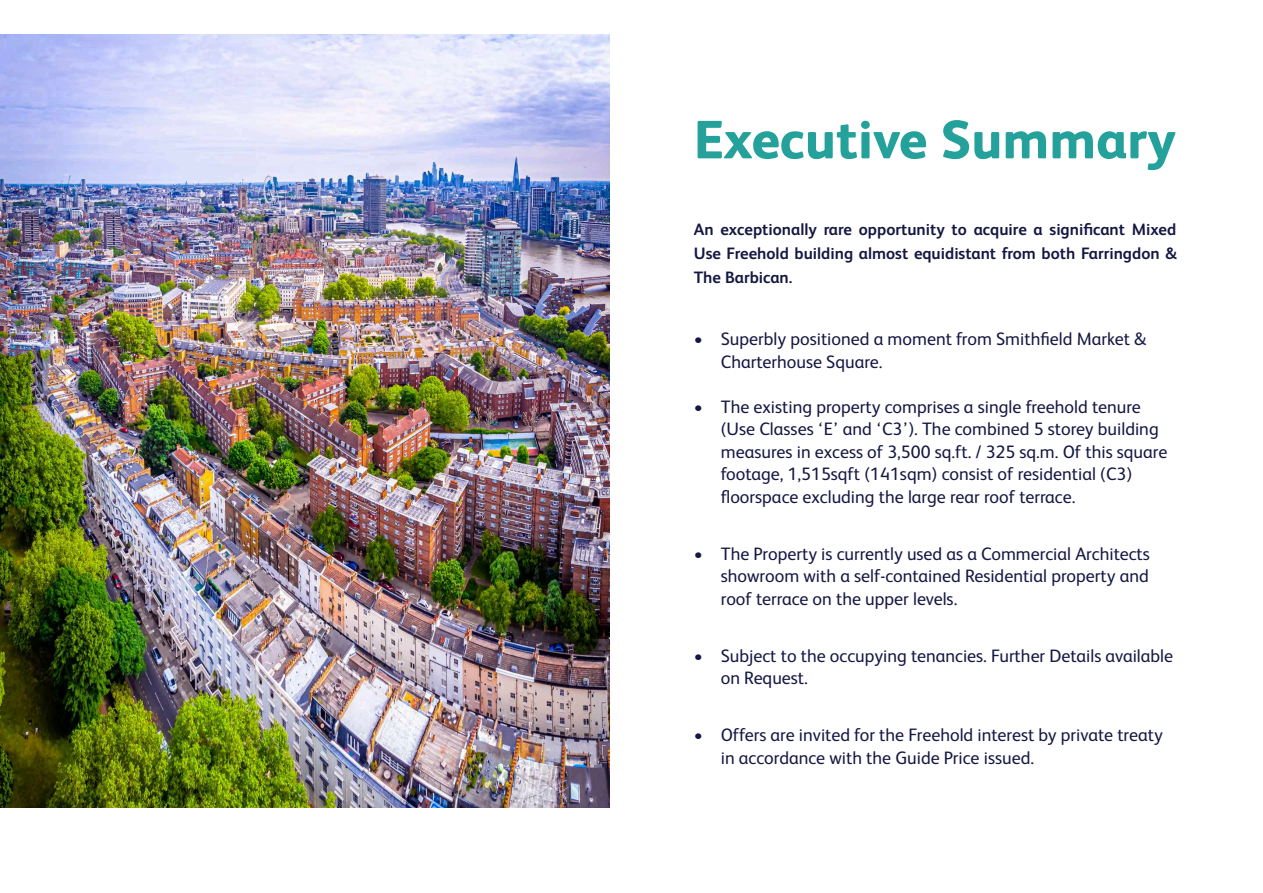
<style>
.page{position:relative;width:1263px;height:893px;background:#fff}
.page>*{position:absolute;margin:0;border:0;box-sizing:border-box;transform-origin:0 0}
.t1{font:800 54px "FS Albert";color:#24a19a}
.t2{font:18px/22.5px "FS Albert";color:#151742}
.t3{font:700 16.5px/24px "FS Albert";color:#151742;text-align:justify}
</style>
<div class="page">
<hr style="left:0;top:807px;width:1px;height:86px;background:#151742">
<img style="left:0;top:34px;width:610px;height:773px">
<h1 class="t1" style="left:694px;top:117px;width:484px">Executive Summary</h1>
<p class="t3" style="left:694px;top:218px;width:484px">An exceptionally rare opportunity to acquire a significant Mixed Use Freehold building almost equidistant from both Farringdon &amp; The Barbican.</p>
<p class="t2" style="left:721px;top:329px;width:427px;text-indent:-27px">• Superbly positioned a moment from Smithfield Market &amp;<br>Charterhouse Square.</p>
<p class="t2" style="left:721px;top:396px;width:448px;text-indent:-27px">• The existing property comprises a single freehold tenure (Use Classes ‘E’ and ‘C3’). The combined 5 storey building measures in excess of 3,500 sq.ft. / 325 sq.m. Of this square footage, 1,515sqft (141sqm) consist of residential (C3) floorspace excluding the large rear roof terrace.</p>
<p class="t2" style="left:721px;top:543px;width:431px;text-align:justify;text-indent:-27px">• The Property is currently used as a Commercial Architects showroom with a self-contained Residential property and roof terrace on the upper levels.</p>
<p class="t2" style="left:721px;top:645px;width:454px;text-indent:-27px">• Subject to the occupying tenancies. Further Details available on Request.</p>
<p class="t2" style="left:721px;top:725px;width:444px;text-indent:-27px">• Offers are invited for the Freehold interest by private treaty in accordance with the Guide Price issued.</p>
</div>
